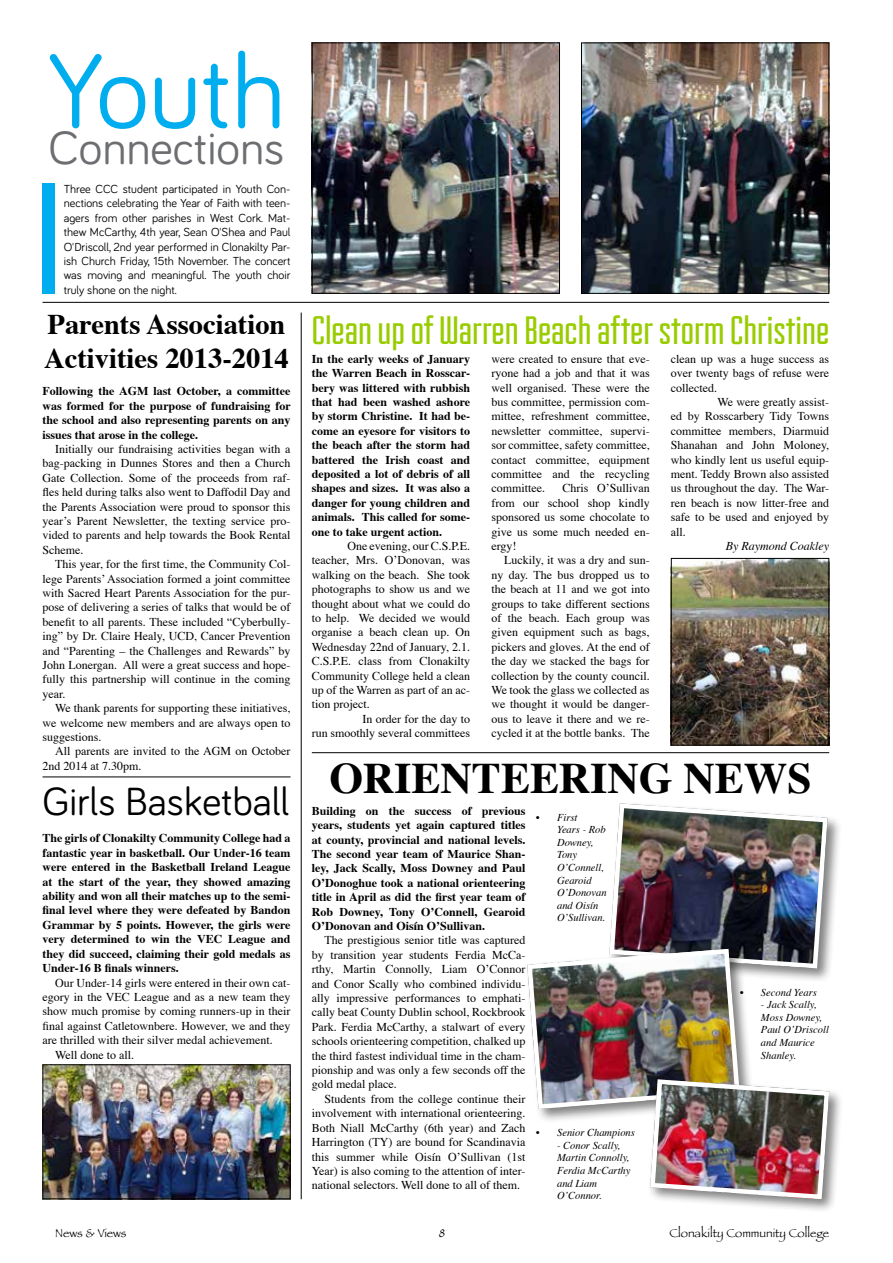
<style>
.page{position:relative;width:893px;height:1263px;background:#fff}
.page>*{position:absolute;margin:0;border:0;box-sizing:border-box;transform-origin:0 0}
.t1{font:108px "Bariol";color:#00aeef}
.t2{font:48px "Bariol";color:#6d6e71}
.t3{font:700 43.5px "Times";color:#000}
.t4{font:42px "Fairview";color:#9c0}
.t5{font:40.5px "Bariol";color:#000}
.t6{font:700 28.5px/34.2px "Times";color:#000}
.t7{font:12px/14.4px "Times";color:#000;text-align:justify}
.t8{font:700 12px/14.4px "Times";color:#000;text-align:justify}
.t9{font:12px/14.4px "Bariol";color:#000;text-align:justify}
.t10{font:12px "Papyrus";color:#000}
.t11{font:italic 12px "Times";color:#000}
.t12{font:italic 10.5px/12.6px "Times";color:#000}
</style>
<div class="page">
<div style="left:607px;top:801px;width:235px;height:182px;background:#000;opacity:.5"></div>
<div style="left:648px;top:1077px;width:196px;height:137px;background:#000;opacity:.5"></div>
<img style="left:527px;top:801px;width:305px;height:400px">
<img style="left:583px;top:45px;width:244px;height:247px">
<div style="left:581px;top:43px;width:248px;height:251px;border:1px solid #000"></div>
<img style="left:314px;top:45px;width:244px;height:247px">
<div style="left:312px;top:43px;width:248px;height:251px;border:1px solid #000"></div>
<div style="left:43px;top:183px;width:12px;height:111px;background:#00aeef"></div>
<img style="left:673px;top:560px;width:154px;height:183px">
<div style="left:671px;top:558px;width:158px;height:187px;border:1px solid #000"></div>
<img style="left:45px;top:1066px;width:244px;height:131px">
<div style="left:43px;top:1064px;width:248px;height:135px;border:1px solid #000"></div>
<hr style="left:312px;top:752px;width:517px;height:1px;background:#000">
<hr style="left:301px;top:313px;width:1px;height:886px;background:#000">
<hr style="left:43px;top:302px;width:786px;height:1px;background:#000">
<hr style="left:43px;top:776px;width:248px;height:1px;background:#000">
<h1 class="t1" style="left:48px;top:18px;width:239px">Youth</h1>
<h2 class="t2" style="left:49px;top:115px;width:238px">Connections</h2>
<p class="t9" style="left:64px;top:181px;width:228px">Three CCC student participated in Youth Con&shy;nections celebrating the Year of Faith with teen&shy;agers from other parishes in West Cork. Mat&shy;thew McCarthy, 4th year, Sean O'Shea and Paul O'Driscoll, 2nd year performed in Clonakilty Par&shy;ish Church Friday, 15th November. The concert was moving and meaningful. The youth choir truly shone on the night.</p>
<h3 class="t6" style="left:44px;top:308px;width:246px">Parents Association<br>Activities 2013-2014</h3>
<p class="t8" style="left:43px;top:384px;width:250px">Following the AGM last October, a committee was formed for the purpose of fundraising for the school and also representing parents on any issues that arose in the college.</p>
<p class="t7" style="left:43px;top:442px;width:250px;text-indent:13px">Initially our fundraising activities began with a bag-packing in Dunnes Stores and then a Church Gate Collection. Some of the proceeds from raf&shy;fles held during talks also went to Daffodil Day and the Parents Association were proud to sponsor this year’s Parent Newsletter, the texting service pro&shy;vided to parents and help towards the Book Rental Scheme.</p>
<p class="t7" style="left:43px;top:558px;width:250px;text-indent:13px">This year, for the first time, the Community Col&shy;lege Parents’ Association formed a joint committee with Sacred Heart Parents Association for the pur&shy;pose of delivering a series of talks that would be of benefit to all parents. These included “Cyberbully&shy;ing” by Dr. Claire Healy, UCD, Cancer Prevention and “Parenting – the Challenges and Rewards” by John Lonergan. All were a great success and hope&shy;fully this partnership will continue in the coming year.</p>
<p class="t7" style="left:43px;top:702px;width:250px;text-indent:13px">We thank parents for supporting these initiatives, we welcome new members and are always open to suggestions.</p>
<p class="t7" style="left:43px;top:745px;width:250px;text-indent:13px">All parents are invited to the AGM on October<br>2nd 2014 at 7.30pm.</p>
<h3 class="t5" style="left:43px;top:774px;width:248px">Girls Basketball</h3>
<p class="t8" style="left:43px;top:832px;width:250px">The girls of Clonakilty Community College had a fantastic year in basketball. Our Under-16 team were entered in the Basketball Ireland League at the start of the year, they showed amazing ability and won all their matches up to the semi&shy;final level where they were defeated by Bandon Grammar by 5 points. However, the girls were very determined to win the VEC League and they did succeed, claiming their gold medals as Under-16 B finals winners.</p>
<p class="t7" style="left:55px;top:976px;width:237px">Our Under-14 girls were entered in their own cat-</p>
<p class="t7" style="left:43px;top:990px;width:250px">egory in the VEC League and as a new team they</p>
<p class="t7" style="left:43px;top:1005px;width:250px">show much promise by coming runners-up in their</p>
<p class="t7" style="left:43px;top:1019px;width:250px">final against Catletownbere. However, we and they</p>
<p class="t7" style="left:43px;top:1033px;width:232px">are thrilled with their silver medal achievement.</p>
<p class="t7" style="left:55px;top:1048px;width:81px">Well done to all.</p>
<h3 class="t4" style="left:312px;top:309px;width:519px">Clean up of Warren Beach after storm Christine</h3>
<p class="t8" style="left:312px;top:352px;width:160px">In the early weeks of January the Warren Beach in Rosscar&shy;bery was littered with rubbish that had been washed ashore by storm Christine. It had be&shy;come an eyesore for visitors to the beach after the storm had battered the Irish coast and deposited a lot of debris of all shapes and sizes. It was also a danger for young children and animals. This called for some&shy;one to take urgent action.</p>
<p class="t7" style="left:348px;top:539px;width:124px">One evening, our C.S.P.E.</p>
<p class="t7" style="left:312px;top:554px;width:160px">teacher, Mrs. O’Donovan, was</p>
<p class="t7" style="left:312px;top:568px;width:160px">walking on the beach. She took</p>
<p class="t7" style="left:312px;top:583px;width:160px">photographs to show us and we</p>
<p class="t7" style="left:312px;top:597px;width:160px">thought about what we could do</p>
<p class="t7" style="left:312px;top:611px;width:160px">to help. We decided we would</p>
<p class="t7" style="left:312px;top:626px;width:160px">organise a beach clean up. On</p>
<p class="t7" style="left:312px;top:640px;width:160px">Wednesday 22nd of January, 2.1.</p>
<p class="t7" style="left:312px;top:655px;width:160px">C.S.P.E. class from Clonakilty</p>
<p class="t7" style="left:312px;top:669px;width:160px">Community College held a clean</p>
<p class="t7" style="left:312px;top:683px;width:160px">up of the Warren as part of an ac-</p>
<p class="t7" style="left:312px;top:698px;width:59px">tion project.</p>
<p class="t7" style="left:362px;top:712px;width:109px">In order for the day to</p>
<p class="t7" style="left:312px;top:727px;width:160px">run smoothly several committees</p>
<p class="t7" style="left:671px;top:352px;width:160px">clean up was a huge success as over twenty bags of refuse were collected.</p>
<p class="t7" style="left:671px;top:395px;width:160px;text-indent:47px">We were greatly assist&shy;ed by Rosscarbery Tidy Towns committee members, Diarmuid Shanahan and John Moloney, who kindly lent us useful equip&shy;ment. Teddy Brown also assisted us throughout the day. The War&shy;ren beach is now litter-free and safe to be used and enjoyed by all.</p>
<p class="t11" style="left:726px;top:538px;width:105px">By Raymond Coakley</p>
<p class="t7" style="left:491px;top:352px;width:160px">were created to ensure that eve&shy;ryone had a job and that it was well organised. These were the bus committee, permission com&shy;mittee, refreshment committee, newsletter committee, supervi&shy;sor committee, safety committee, contact committee, equipment committee and the recycling committee.</p>
<p class="t7" style="left:491px;top:482px;width:160px;text-indent:71px">Chris O’Sullivan from our school shop kindly sponsored us some chocolate to give us some much needed en&shy;ergy!</p>
<p class="t7" style="left:491px;top:554px;width:160px;text-indent:13px">Luckily, it was a dry and sun&shy;ny day. The bus dropped us to the beach at 11 and we got into groups to take different sections of the beach. Each group was given equipment such as bags, pickers and gloves. At the end of the day we stacked the bags for collection by the county council.<br>We took the glass we collected as we thought it would be danger&shy;ous to leave it there and we re&shy;cycled it at the bottle banks. The</p>
<h3 class="t3" style="left:329px;top:749px;width:173px">Orienteer</h3>
<h3 class="t3" style="left:590px;top:749px;width:126px">ing News</h3>
<p class="t8" style="left:312px;top:804px;width:216px">Building on the success of previous years, students yet again captured titles at county, provincial and national levels.<br>The second year team of Maurice Shan&shy;ley, Jack Scally, Moss Downey and Paul O’Donoghue took a national orienteering title in April as did the first year team of Rob Downey, Tony O’Connell, Gearoid O’Donovan and Oisín O’Sullivan.</p>
<p class="t7" style="left:312px;top:934px;width:215px;text-indent:13px">The prestigious senior title was captured by transition year students Ferdia McCa&shy;rthy, Martin Connolly, Liam O’Connor and Conor Scally who combined individu&shy;ally impressive performances to emphati&shy;cally beat County Dublin school, Rockbrook Park. Ferdia McCarthy, a stalwart of every schools orienteering competition, chalked up the third fastest individual time in the cham&shy;pionship and was only a few seconds off the gold medal place.</p>
<p class="t7" style="left:312px;top:1092px;width:215px;text-indent:13px">Students from the college continue their involvement with international orienteering.<br>Both Niall McCarthy (6th year) and Zach Harrington (TY) are bound for Scandinavia this summer while Oisín O’Sullivan (1st Year) is also coming to the attention of inter&shy;national selectors. Well done to all of them.</p>
<p class="t12" style="left:557px;top:811px;width:51px;text-indent:-21px">• First<br>Years - Rob<br>Downey,<br>Tony<br>O’Connell,<br>Gearoid<br>O’Donovan and Oisín<br>O’Sullivan.</p>
<p class="t12" style="left:740px;top:986px;width:79px">• Second Years</p>
<p class="t12" style="left:761px;top:999px;width:69px">- Jack Scally,<br>Moss Downey,<br>Paul O’Driscoll and Maurice<br>Shanley.</p>
<p class="t12" style="left:536px;top:1127px;width:101px">• Senior Champions</p>
<p class="t12" style="left:557px;top:1139px;width:75px">- Conor Scally,<br>Martin Connolly,<br>Ferdia McCarthy and Liam<br>O’Connor.</p>
<p class="t10" style="left:55px;top:1225px;width:73px">News &amp; Views</p>
<p class="t10" style="left:439px;top:1225px;width:7px">8</p>
<p class="t10" style="left:669px;top:1225px;width:161px">Clonakilty Community College</p>
</div>
